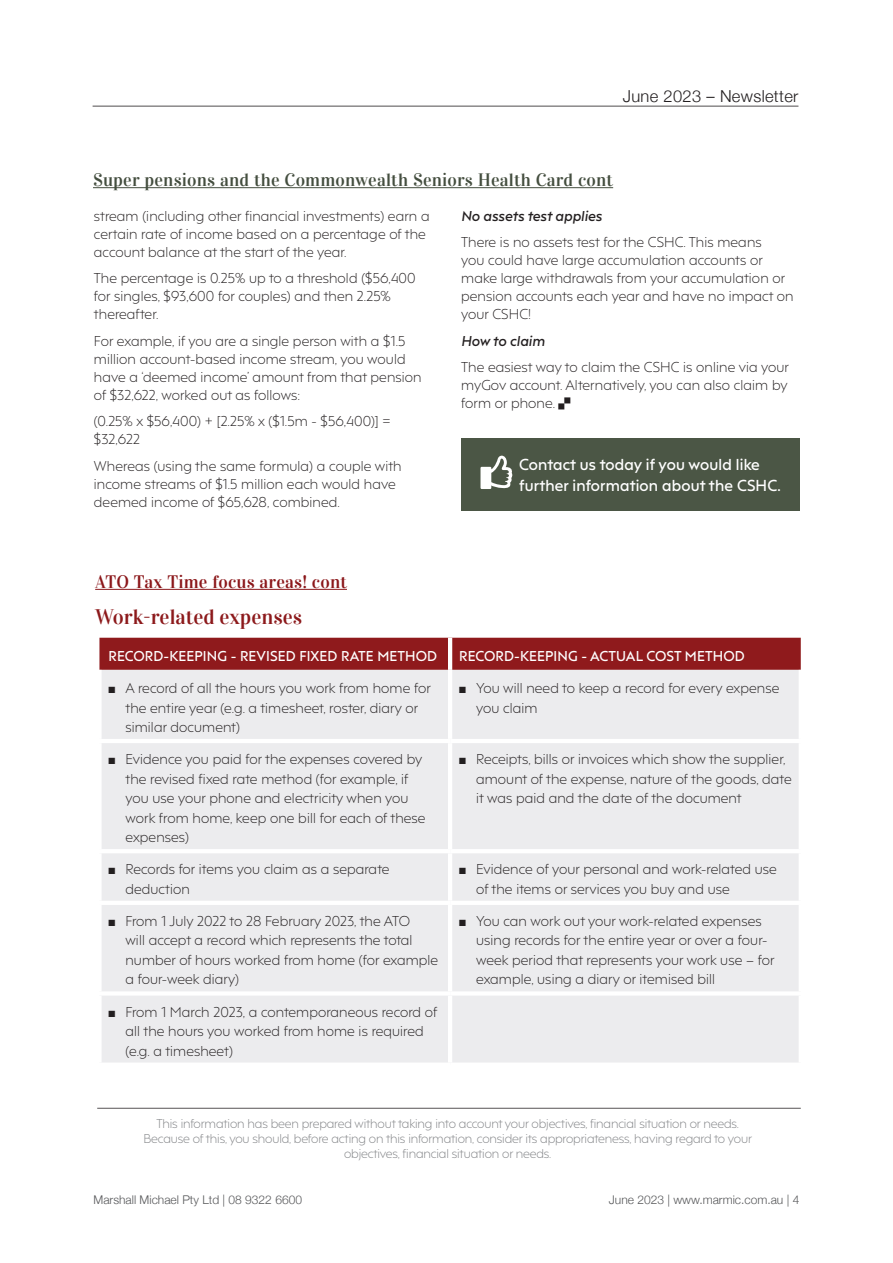
<style>
.page{position:relative;width:893px;height:1263px;background:#fff}
.page>*{position:absolute;margin:0;border:0;box-sizing:border-box;transform-origin:0 0}
.t1{font:51.45px "Modern Pictograms";color:#fff}
.t2{font:21px "Vidaloka";color:#8c191b}
.t3{font:18px "Vidaloka";letter-spacing:.01em;color:#444e3f}
.t4{font:18px "Vidaloka";letter-spacing:.01em;color:#8b171a}
.t5{font:300 16.5px "Helvetica Neue";letter-spacing:.02em;color:#231f20}
.t6{font:600 15px/21px "F37 Hooj";letter-spacing:.01em;color:#fff}
.t7{font:300 13.5px/19.5px "F37 Hooj";letter-spacing:.01em;color:#231f20}
.t8{font:600 13.5px "F37 Hooj";letter-spacing:.01em;color:#fff}
.t9{font:italic 600 13.5px "F37 Hooj";letter-spacing:.01em;color:#231f20}
.t10{font:300 12px/15px "F37 Hooj";letter-spacing:-.01em;color:#808285;text-align:center}
.t11{font:300 12px "Helvetica Neue";color:#57585a}
</style>
<div class="page">
<hr style="left:93px;top:106px;width:705px;height:1px;background:#231f20">
<hr style="left:93px;top:187px;width:520px;height:1px;background:#444e3f">
<div style="left:99px;top:638px;width:702px;height:32px;background:#8f1a1c"></div>
<div style="left:102px;top:670px;width:697px;height:392px;background:#ececee"></div>
<hr style="left:448px;top:638px;width:4px;height:32px;background:#fff">
<hr style="left:448px;top:670px;width:4px;height:69px;background:#fff">
<hr style="left:97px;top:739px;width:353px;height:4px;background:#fff">
<hr style="left:450px;top:739px;width:353px;height:4px;background:#fff">
<hr style="left:448px;top:743px;width:4px;height:106px;background:#fff">
<hr style="left:97px;top:849px;width:353px;height:4px;background:#fff">
<hr style="left:450px;top:849px;width:353px;height:4px;background:#fff">
<hr style="left:448px;top:853px;width:4px;height:48px;background:#fff">
<hr style="left:97px;top:901px;width:353px;height:4px;background:#fff">
<hr style="left:450px;top:901px;width:353px;height:4px;background:#fff">
<hr style="left:448px;top:905px;width:4px;height:86px;background:#fff">
<div style="left:97px;top:991px;width:353px;height:5px;background:#fff"></div>
<div style="left:450px;top:991px;width:353px;height:5px;background:#fff"></div>
<hr style="left:448px;top:996px;width:4px;height:66px;background:#fff">
<hr style="left:95px;top:589px;width:252px;height:1px;background:#8b171a">
<hr style="left:97px;top:1108px;width:704px;height:1px;background:#231f20">
<div style="left:461px;top:438px;width:338px;height:72px;background:#4b5645"></div>
<p class="t5" style="left:623px;top:83px;width:177px">June 2023 – Newsletter</p>
<h3 class="t3" style="left:93px;top:169px;width:522px">Super pensions and the Commonwealth Seniors Health Card cont</h3>
<p class="t7" style="left:94px;top:205px;width:337px;line-height:18px">stream (including other financial investments) earn a certain rate of income based on a percentage of the account balance at the start of the year.</p>
<p class="t7" style="left:94px;top:268px;width:323px;line-height:18px">The percentage is 0.25% up to a threshold ($56,400 for singles, $93,600 for couples) and then 2.25% thereafter.</p>
<p class="t7" style="left:94px;top:330px;width:329px;line-height:18px">For example, if you are a single person with a $1.5 million account-based income stream, you would have a ‘deemed income’ amount from that pension of $32,622, worked out as follows:</p>
<p class="t7" style="left:94px;top:411px;width:298px;line-height:18px">(0.25% x $56,400) + [2.25% x ($1.5m - $56,400)] = $32,622</p>
<p class="t7" style="left:94px;top:455px;width:309px;line-height:18px">Whereas (using the same formula) a couple with income streams of $1.5 million each would have deemed income of $65,628, combined.</p>
<h3 class="t4" style="left:95px;top:571px;width:253px">ATO Tax Time focus areas! cont</h3>
<h2 class="t2" style="left:95px;top:604px;width:208px">Work-related expenses</h2>
<p class="t9" style="left:461px;top:204px;width:142px">No assets test applies</p>
<p class="t7" style="left:461px;top:232px;width:334px;line-height:18px">There is no assets test for the CSHC. This means<br>you could have large accumulation accounts or make large withdrawals from your accumulation or pension accounts each year and have no impact on your CSHC!</p>
<p class="t9" style="left:461px;top:329px;width:85px">How to claim</p>
<p class="t7" style="left:461px;top:357px;width:329px;line-height:18px;text-align:justify">The easiest way to claim the CSHC is online via your myGov account. Alternatively, you can also claim by form or phone.</p>
<h1 class="t1" style="left:475px;top:447px;width:43px">l</h1>
<p class="t6" style="left:519px;top:452px;width:263px">Contact us today if you would like further information about the CSHC.</p>
<p class="t8" style="left:108px;top:644px;width:330px">RECORD-KEEPING - REVISED FIXED RATE METHOD</p>
<p class="t8" style="left:459px;top:644px;width:287px">RECORD-KEEPING - ACTUAL COST METHOD</p>
<p class="t7" style="left:125px;top:677px;width:307px;text-indent:-17px">■ A record of all the hours you work from home for the entire year (e.g. a timesheet, roster, diary or similar document)</p>
<p class="t7" style="left:476px;top:677px;width:305px;text-indent:-17px">■ You will need to keep a record for every expense you claim</p>
<p class="t7" style="left:125px;top:748px;width:301px;text-indent:-17px">■ Evidence you paid for the expenses covered by the revised fixed rate method (for example, if you use your phone and electricity when you work from home, keep one bill for each of these expenses)</p>
<p class="t7" style="left:476px;top:748px;width:317px;text-indent:-17px">■ Receipts, bills or invoices which show the supplier, amount of the expense, nature of the goods, date it was paid and the date of the document</p>
<p class="t7" style="left:125px;top:858px;width:265px;text-indent:-17px">■ Records for items you claim as a separate deduction</p>
<p class="t7" style="left:476px;top:858px;width:302px;text-indent:-17px">■ Evidence of your personal and work-related use of the items or services you buy and use</p>
<p class="t7" style="left:125px;top:910px;width:314px;text-indent:-17px">■ From 1 July 2022 to 28 February 2023, the ATO<br>will accept a record which represents the total number of hours worked from home (for example a four-week diary)</p>
<p class="t7" style="left:476px;top:910px;width:300px;text-indent:-17px">■ You can work out your work-related expenses using records for the entire year or over a four&shy;week period that represents your work use – for example, using a diary or itemised bill</p>
<p class="t7" style="left:125px;top:1000px;width:313px;text-indent:-17px">■ From 1 March 2023, a contemporaneous record of all the hours you worked from home is required (e.g. a timesheet)</p>
<p class="t10" style="left:144px;top:1115px;width:610px">This information has been prepared without taking into account your objectives, financial situation or needs.<br>Because of this, you should, before acting on this information, consider its appropriateness, having regard to your objectives, financial situation or needs.</p>
<p class="t11" style="left:94px;top:1190px;width:210px">Marshall Michael Pty Ltd | 08 9322 6600</p>
<p class="t11" style="left:609px;top:1190px;width:192px">June 2023 | www.marmic.com.au | 4</p>
</div>
